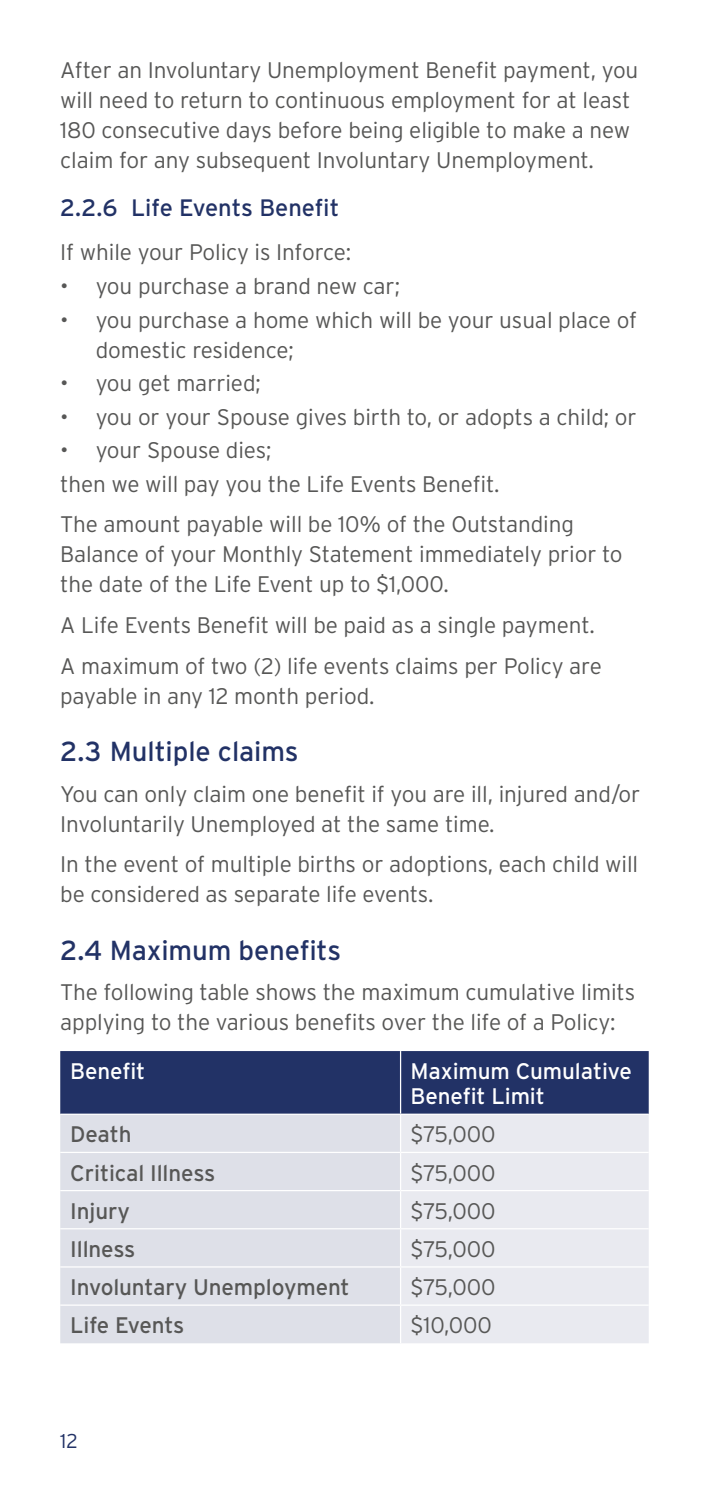
<style>
.page{position:relative;width:709px;height:1496px;background:#fff}
.page>*{position:absolute;margin:0;border:0;box-sizing:border-box;transform-origin:0 0}
.t1{font:27.5px "Interstate";letter-spacing:-.005em;color:#223266}
.t2{font:23.75px "Interstate";letter-spacing:-.005em;color:#223266}
.t3{font:300 22.5px/30px "Interstate";letter-spacing:-.005em;color:#575756}
.t4{font:22.5px "Interstate";letter-spacing:-.005em;color:#575756}
.t5{font:22.5px/25px "Interstate";letter-spacing:-.005em;color:#fff}
.t6{font:300 20px "Interstate";color:#223266}
</style>
<div class="page">
<div style="left:60px;top:1051px;width:588px;height:62px;background:#223266"></div>
<div style="left:60px;top:1114px;width:340px;height:229px;background:#dee0e8"></div>
<div style="left:401px;top:1115px;width:247px;height:228px;background:#e9eaf0"></div>
<hr style="left:400px;top:1051px;width:1px;height:62px;background:#fff">
<hr style="left:60px;top:1151px;width:340px;height:1px;background:#fff">
<hr style="left:400px;top:1151px;width:248px;height:1px;background:#fff">
<hr style="left:60px;top:1189px;width:340px;height:2px;background:#fff">
<hr style="left:400px;top:1189px;width:248px;height:2px;background:#fff">
<hr style="left:60px;top:1228px;width:340px;height:1px;background:#fff">
<hr style="left:400px;top:1228px;width:248px;height:1px;background:#fff">
<hr style="left:60px;top:1266px;width:340px;height:1px;background:#fff">
<hr style="left:400px;top:1266px;width:248px;height:1px;background:#fff">
<hr style="left:60px;top:1304px;width:340px;height:1px;background:#fff">
<hr style="left:400px;top:1304px;width:248px;height:1px;background:#fff">
<p class="t3" style="left:60px;top:55px;width:579px">After an Involuntary Unemployment Benefit payment, you will need to return to continuous employment for at least 180 consecutive days before being eligible to make a new claim for any subsequent Involuntary Unemployment.</p>
<p class="t2" style="left:60px;top:194px;width:280px">2.2.6 Life Events Benefit</p>
<p class="t3" style="left:60px;top:237px;width:292px">If while your Policy is Inforce:</p>
<p class="t3" style="left:60px;top:271px;width:341px">• you purchase a brand new car;</p>
<p class="t3" style="left:96px;top:304px;width:543px;text-indent:-35px">• you purchase a home which will be your usual place of domestic residence;</p>
<p class="t3" style="left:60px;top:368px;width:202px">• you get married;</p>
<p class="t3" style="left:60px;top:401px;width:578px">• you or your Spouse gives birth to, or adopts a child; or</p>
<p class="t3" style="left:60px;top:433px;width:441px;line-height:33.5px">• your Spouse dies;<br>then we will pay you the Life Events Benefit.</p>
<p class="t3" style="left:60px;top:509px;width:564px">The amount payable will be 10% of the Outstanding<br>Balance of your Monthly Statement immediately prior to the date of the Life Event up to $1,000.</p>
<p class="t3" style="left:60px;top:604px;width:543px;line-height:40.8px">A Life Events Benefit will be paid as a single payment.<br>A maximum of two (2) life events claims per Policy are</p>
<p class="t3" style="left:60px;top:680px;width:316px">payable in any 12 month period.</p>
<p class="t1" style="left:60px;top:736px;width:240px">2.3 Multiple claims</p>
<p class="t3" style="left:60px;top:778px;width:581px">You can only claim one benefit if you are ill, injured and/or<br>Involuntarily Unemployed at the same time.</p>
<p class="t3" style="left:60px;top:849px;width:579px">In the event of multiple births or adoptions, each child will be considered as separate life events.</p>
<p class="t1" style="left:60px;top:934px;width:282px">2.4 Maximum benefits</p>
<p class="t3" style="left:60px;top:977px;width:576px">The following table shows the maximum cumulative limits applying to the various benefits over the life of a Policy:</p>
<p class="t5" style="left:70px;top:1058px;width:77px">Benefit</p>
<p class="t5" style="left:410px;top:1058px;width:223px">Maximum Cumulative<br>Benefit Limit</p>
<p class="t4" style="left:70px;top:1121px;width:63px">Death</p>
<p class="t3" style="left:410px;top:1119px;width:86px">$75,000</p>
<p class="t4" style="left:70px;top:1160px;width:147px">Critical Illness</p>
<p class="t3" style="left:410px;top:1157px;width:86px">$75,000</p>
<p class="t4" style="left:70px;top:1198px;width:61px">Injury</p>
<p class="t3" style="left:410px;top:1195px;width:86px">$75,000</p>
<p class="t4" style="left:70px;top:1236px;width:67px">Illness</p>
<p class="t3" style="left:410px;top:1233px;width:86px">$75,000</p>
<p class="t4" style="left:70px;top:1274px;width:281px">Involuntary Unemployment</p>
<p class="t3" style="left:410px;top:1271px;width:86px">$75,000</p>
<p class="t4" style="left:70px;top:1312px;width:116px">Life Events</p>
<p class="t3" style="left:410px;top:1310px;width:83px">$10,000</p>
<p class="t6" style="left:60px;top:1429px;width:19px">12</p>
</div>
